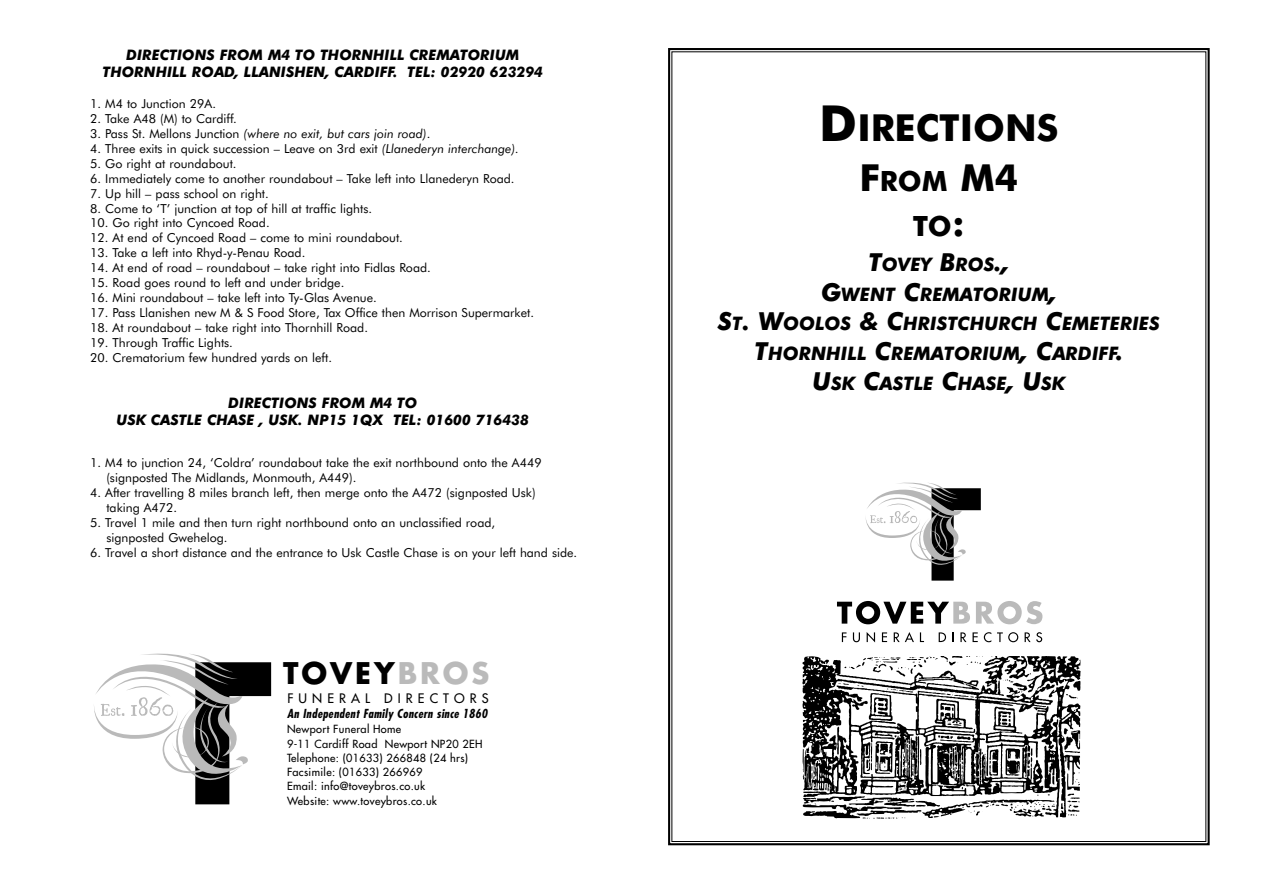
<style>
.page{position:relative;width:1263px;height:893px;background:#fff}
.page>*{position:absolute;margin:0;border:0;box-sizing:border-box;transform-origin:0 0}
.t1{font:700 37.2px/50.2px "Futura BT";color:#000;text-align:center}
.t2{font:700 29.1px "Futura";letter-spacing:.1em;color:#000}
.t3{font:700 27.9px "Futura BT";color:#000}
.t4{font:italic 700 18.6px/29.8px "Futura BT";color:#000;text-align:center}
.t5{font:italic 700 14.55px/17.4px "Futura BT";color:#000;text-align:center}
.t6{font:12.75px "Futura";letter-spacing:.4em;color:#000}
.t7{font:12.45px/14.9px "Futura BT";color:#000}
.t8{font:italic 12.45px "Futura BT";color:#000}
.t9{font:italic 700 condensed 12.15px "Futura";letter-spacing:.03em;color:#000}
.t10{font:10.95px/14.2px "Futura";letter-spacing:.03em;color:#000}
.s1{font-style:normal}
.s2{font-style:italic}
.s3{color:#bababa}
.s4{font-size:49.65px}
.s5{font-size:27.9px}
.s6{font-size:37.2px}
.s7{font-size:24.9px}
</style>
<div class="page">
<svg style="left:802px;top:656px;width:278px;height:162px"></svg>
<svg style="left:976px;top:601px;width:66px;height:23px"></svg>
<svg style="left:837px;top:601px;width:133px;height:23px"></svg>
<svg style="left:842px;top:632px;width:5px;height:10px"></svg>
<svg style="left:853px;top:632px;width:7px;height:10px"></svg>
<svg style="left:867px;top:632px;width:8px;height:10px"></svg>
<svg style="left:882px;top:632px;width:5px;height:10px"></svg>
<svg style="left:894px;top:632px;width:20px;height:10px"></svg>
<svg style="left:920px;top:632px;width:4px;height:10px"></svg>
<svg style="left:939px;top:632px;width:7px;height:10px"></svg>
<svg style="left:952px;top:632px;width:2px;height:10px"></svg>
<svg style="left:960px;top:632px;width:7px;height:10px"></svg>
<svg style="left:973px;top:632px;width:5px;height:10px"></svg>
<svg style="left:984px;top:632px;width:7px;height:10px"></svg>
<svg style="left:997px;top:632px;width:21px;height:10px"></svg>
<svg style="left:1025px;top:632px;width:17px;height:10px"></svg>
<svg style="left:865px;top:482px;width:116px;height:98px"></svg>
<svg style="left:94px;top:653px;width:177px;height:151px"></svg>
<p class="t5" style="left:103px;top:47px;width:442px">DIRECTIONS FROM M4 TO THORNHILL CREMATORIUM<br>THORNHILL ROAD, LLANISHEN, CARDIFF. TEL: 02920 623294</p>
<p class="t7" style="left:90px;top:97px;width:127px">1. M4 to Junction 29A.</p>
<p class="t7" style="left:90px;top:112px;width:148px">2. Take A48 (M) to Cardiff.</p>
<p class="t8" style="left:90px;top:128px;width:342px"><span class="s1">3. Pass St. Mellons Junction</span> (where no exit, but cars join road)<span class="s1">.</span></p>
<p class="t7" style="left:90px;top:142px;width:430px">4. Three exits in quick succession – Leave on 3rd exit <span class="s2">(Llanederyn interchange).</span></p>
<p class="t7" style="left:90px;top:157px;width:148px">5. Go right at roundabout.</p>
<p class="t7" style="left:90px;top:172px;width:426px">6. Immediately come to another roundabout – Take left into Llanederyn Road.</p>
<p class="t7" style="left:90px;top:187px;width:180px">7. Up hill – pass school on right.</p>
<p class="t7" style="left:90px;top:201px;width:283px">8. Come to ‘T’ junction at top of hill at traffic lights.</p>
<p class="t7" style="left:90px;top:216px;width:181px">10. Go right into Cyncoed Road.</p>
<p class="t7" style="left:90px;top:231px;width:314px">12. At end of Cyncoed Road – come to mini roundabout.</p>
<p class="t7" style="left:90px;top:246px;width:217px">13. Take a left into Rhyd-y-Penau Road.</p>
<p class="t7" style="left:90px;top:261px;width:342px">14. At end of road – roundabout – take right into Fidlas Road.</p>
<p class="t7" style="left:90px;top:276px;width:256px">15. Road goes round to left and under bridge.</p>
<p class="t7" style="left:90px;top:291px;width:288px">16. Mini roundabout – take left into Ty-Glas Avenue.</p>
<p class="t7" style="left:90px;top:306px;width:445px">17. Pass Llanishen new M &amp; S Food Store, Tax Office then Morrison Supermarket.</p>
<p class="t7" style="left:90px;top:321px;width:279px">18. At roundabout – take right into Thornhill Road.</p>
<p class="t7" style="left:90px;top:336px;width:144px">19. Through Traffic Lights.</p>
<p class="t7" style="left:90px;top:351px;width:243px">20. Crematorium few hundred yards on left.</p>
<p class="t5" style="left:117px;top:395px;width:414px">DIRECTIONS FROM M4 TO<br>USK CASTLE CHASE , USK. NP15 1QX TEL: 01600 716438</p>
<p class="t7" style="left:106px;top:456px;width:437px;text-indent:-16px">1. M4 to junction 24, ‘Coldra’ roundabout take the exit northbound onto the A449 (signposted The Midlands, Monmouth, A449).</p>
<p class="t7" style="left:106px;top:486px;width:431px;text-indent:-16px">4. After travelling 8 miles branch left, then merge onto the A472 (signposted Usk) taking A472.</p>
<p class="t7" style="left:106px;top:516px;width:390px;text-indent:-16px">5. Travel 1 mile and then turn right northbound onto an unclassified road, signposted Gwehelog.</p>
<p class="t7" style="left:90px;top:546px;width:488px">6. Travel a short distance and the entrance to Usk Castle Chase is on your left hand side.</p>
<h2 class="t2" style="left:283px;top:653px;width:208px">TOVEY<span class="s3">BROS</span></h2>
<p class="t6" style="left:287px;top:690px;width:203px">FUNERAL DIRECTORS</p>
<p class="t9" style="left:287px;top:706px;width:202px">An Independent Family Concern since 1860</p>
<p class="t10" style="left:287px;top:722px;width:197px">Newport Funeral Home<br>9-11 Cardiff Road Newport NP20 2EH<br>Telephone: (01633) 266848 (24 hrs)<br>Facsimile: (01633) 266969<br>Email: info@toveybros.co.uk<br>Website: www.toveybros.co.uk</p>
<h1 class="t1" style="left:819px;top:105px;width:241px"><span class="s4">D</span>IRECTIONS<br>F<span class="s5">ROM</span> M4</h1>
<h3 class="t3" style="left:913px;top:214px;width:54px">TO<span class="s6">:</span></h3>
<h3 class="t4" style="left:718px;top:250px;width:443px"><span class="s7">T</span>OVEY <span class="s7">B</span>ROS<span class="s7">.,<br>G</span>WENT <span class="s7">C</span>REMATORIUM<span class="s7">,<br>S</span>T<span class="s7">. W</span>OOLOS <span class="s7">&amp; C</span>HRISTCHURCH <span class="s7">C</span>EMETERIES<br><span class="s7">T</span>HORNHILL <span class="s7">C</span>REMATORIUM<span class="s7">, C</span>ARDIFF<span class="s7">.<br>U</span>SK <span class="s7">C</span>ASTLE <span class="s7">C</span>HASE<span class="s7">, U</span>SK</h3>
</div>
